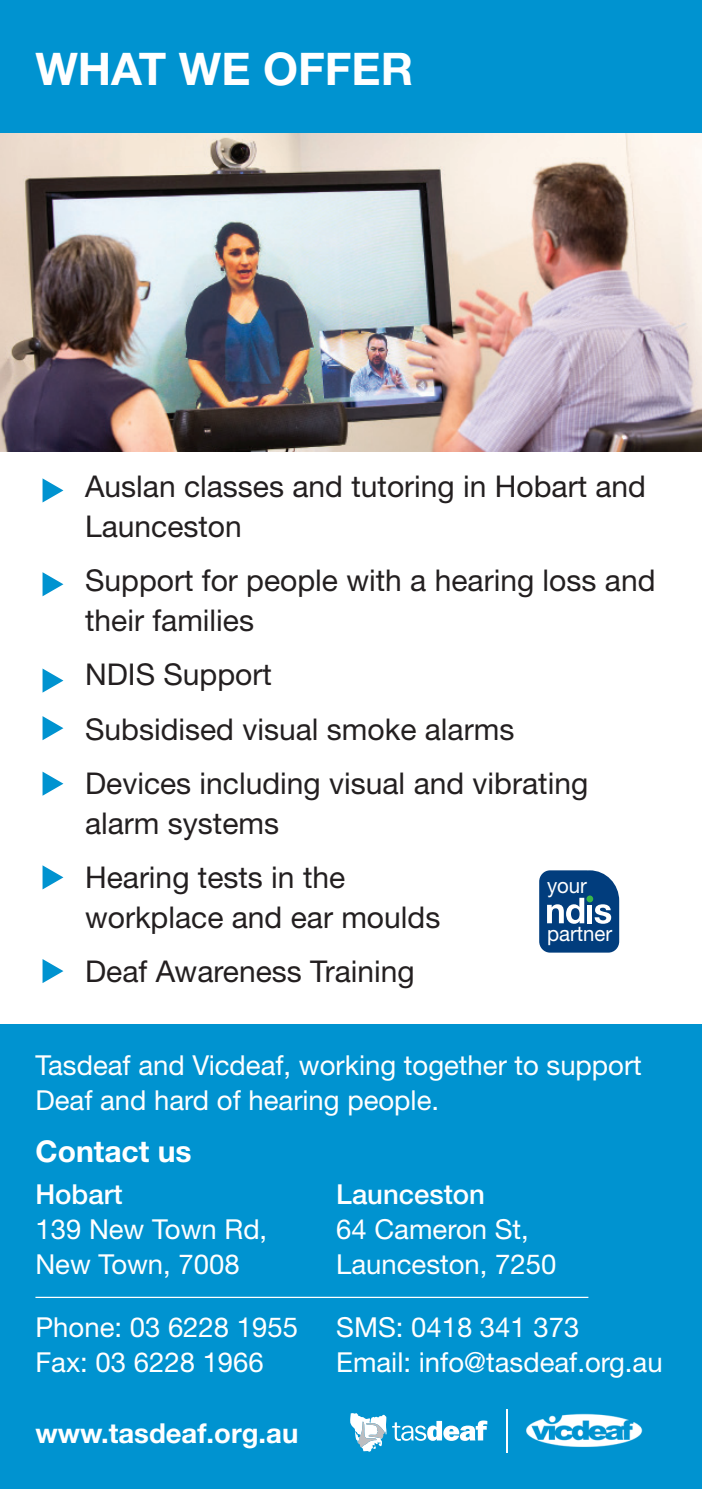
<style>
.page{position:relative;width:702px;height:1489px;background:#fff}
.page>*{position:absolute;margin:0;border:0;box-sizing:border-box;transform-origin:0 0}
.t1{font:700 45px "Helvetica Neue";color:#fff}
.t2{font:30px/40px "Helvetica Neue";color:#231f20}
.t3{font:700 30px "Helvetica Neue";color:#fff}
.t4{font:27.5px/35px "Helvetica Neue";color:#fff}
.t5{font:700 27.5px "Helvetica Neue";color:#fff}
.t6{font:500 27.5px "Helvetica Neue";color:#fff}
.t7{font:21px "Helvetica Neue";color:#fff}
</style>
<div class="page">
<div style="left:0;top:0;width:702px;height:425px;background:#0093d0"></div>
<div style="left:0;top:1024px;width:702px;height:464px;background:#0093d0"></div>
<img style="left:0;top:134px;width:702px;height:318px">
<svg style="left:539px;top:870px;width:80px;height:82px;background:#2a5c91"></svg>
<div style="left:586px;top:895px;width:7px;height:7px;background:#3ab54a;border-radius:50%"></div>
<hr style="left:35px;top:1296px;width:553px;height:1px;background:#fff">
<svg style="left:43px;top:959px;width:20px;height:24px"></svg>
<svg style="left:43px;top:865px;width:20px;height:24px"></svg>
<svg style="left:43px;top:772px;width:20px;height:23px"></svg>
<svg style="left:43px;top:716px;width:20px;height:24px"></svg>
<svg style="left:43px;top:669px;width:20px;height:23px"></svg>
<svg style="left:43px;top:572px;width:20px;height:24px"></svg>
<svg style="left:43px;top:478px;width:20px;height:24px"></svg>
<img style="left:526px;top:1413px;width:117px;height:34px">
<svg style="left:392px;top:1420px;width:95px;height:20px"></svg>
<svg style="left:350px;top:1413px;width:36px;height:38px"></svg>
<hr style="left:506px;top:1409px;width:1px;height:43px;background:#fff">
<p class="t1" style="left:35px;top:41px;width:379px">WHAT WE OFFER</p>
<p class="t2" style="left:85px;top:466px;width:562px">Auslan classes and tutoring in Hobart and<br>Launceston</p>
<p class="t2" style="left:85px;top:560px;width:572px">Support for people with a hearing loss and their families</p>
<p class="t2" style="left:85px;top:654px;width:188px">NDIS Support</p>
<p class="t2" style="left:85px;top:708px;width:431px">Subsidised visual smoke alarms</p>
<p class="t2" style="left:85px;top:762px;width:504px">Devices including visual and vibrating alarm systems</p>
<p class="t2" style="left:85px;top:857px;width:357px">Hearing tests in the workplace and ear moulds</p>
<p class="t2" style="left:85px;top:951px;width:331px">Deaf Awareness Training</p>
<p class="t7" style="left:547px;top:872px;width:42px">your</p>
<p class="t7" style="left:547px;top:920px;width:67px">partner</p>
<p class="t4" style="left:35px;top:1047px;width:608px">Tasdeaf and Vicdeaf, working together to support<br>Deaf and hard of hearing people.</p>
<p class="t3" style="left:35px;top:1132px;width:158px">Contact us</p>
<p class="t6" style="left:35px;top:1177px;width:89px">Hobart</p>
<p class="t6" style="left:336px;top:1177px;width:150px">Launceston</p>
<p class="t4" style="left:35px;top:1210px;width:233px">139 New Town Rd,</p>
<p class="t4" style="left:336px;top:1210px;width:194px">64 Cameron St,</p>
<p class="t4" style="left:35px;top:1245px;width:206px">New Town, 7008</p>
<p class="t4" style="left:336px;top:1245px;width:222px">Launceston, 7250</p>
<p class="t4" style="left:35px;top:1309px;width:264px">Phone: 03 6228 1955</p>
<p class="t4" style="left:336px;top:1309px;width:245px">SMS: 0418 341 373</p>
<p class="t4" style="left:35px;top:1344px;width:230px">Fax: 03 6228 1966</p>
<p class="t4" style="left:336px;top:1344px;width:328px">Email: info@tasdeaf.org.au</p>
<p class="t5" style="left:35px;top:1415px;width:264px">www.tasdeaf.org.au</p>
</div>
